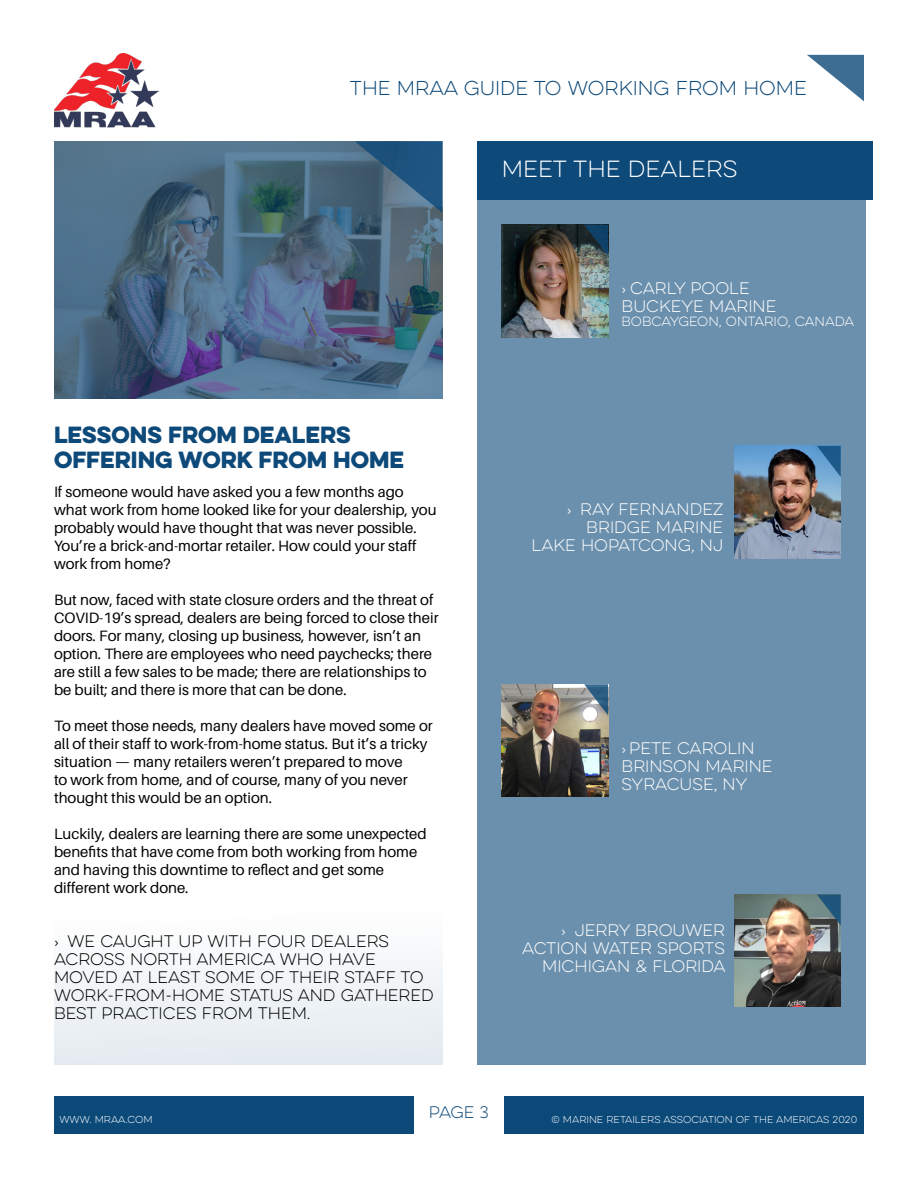
<style>
.page{position:relative;width:918px;height:1188px;background:#fff}
.page>*{position:absolute;margin:0;border:0;box-sizing:border-box;transform-origin:0 0}
.t1{font:21px/25.2px "Eveleth Clean";color:#0d4979}
.t2{font:100 21px "Eveleth Clean";color:#fff}
.t3{font:100 18px "Eveleth Clean";color:#0d4979}
.t4{font:15px/18px "Aileron";color:#000}
.t5{font:100 15px/18px "Eveleth Clean";color:#fff}
.t6{font:100 15px/18px "Eveleth Clean";color:#000}
.t7{font:100 15px "Eveleth Clean";color:#0d4979}
.t8{font:100 12px "Eveleth Clean";color:#fff}
.t9{font:100 9px "Eveleth Clean";color:#fff}
.s1{font-family:"Aileron";font-weight:400}
</style>
<div class="page">
<div style="left:54px;top:1096px;width:810px;height:38px;background:#0b4979"></div>
<div style="left:414px;top:1088px;width:90px;height:54px;background:#fff"></div>
<svg style="left:807px;top:55px;width:57px;height:46px"></svg>
<img style="left:54px;top:53px;width:105px;height:75px">
<div style="left:54px;top:903px;width:388px;height:162px;background:linear-gradient(to right,#f2f5f8,#f1f4f7)"></div>
<div style="left:477px;top:141px;width:389px;height:924px;background:#6b90ad"></div>
<img style="left:502px;top:225px;width:106px;height:112px">
<svg style="left:584px;top:225px;width:24px;height:31px"></svg>
<img style="left:735px;top:446px;width:106px;height:112px">
<svg style="left:817px;top:446px;width:24px;height:31px"></svg>
<img style="left:502px;top:684px;width:106px;height:113px">
<svg style="left:584px;top:684px;width:24px;height:31px"></svg>
<img style="left:735px;top:894px;width:106px;height:113px">
<svg style="left:817px;top:894px;width:24px;height:32px"></svg>
<div style="left:477px;top:141px;width:396px;height:59px;background:#0d4979"></div>
<svg style="left:54px;top:141px;width:389px;height:258px;background:#4b6882"></svg>
<p class="t3" style="left:350px;top:75px;width:458px">THE MRAA GUIDE TO WORKING FROM HOME</p>
<h1 class="t2" style="left:502px;top:155px;width:237px">MEET THE DEALERS</h1>
<h1 class="t1" style="left:54px;top:422px;width:352px">LESSONS FROM DEALERS<br>OFFERING WORK FROM HOME</h1>
<p class="t4" style="left:54px;top:483px;width:384px">If someone would have asked you a few months ago what work from home looked like for your dealership, you probably would have thought that was never possible.<br>You’re a brick-and-mortar retailer. How could your staff work from home?</p>
<p class="t4" style="left:54px;top:591px;width:386px">But now, faced with state closure orders and the threat of COVID-19’s spread, dealers are being forced to close their doors. For many, closing up business, however, isn’t an option. There are employees who need paychecks; there are still a few sales to be made; there are relationships to be built; and there is more that can be done.</p>
<p class="t4" style="left:54px;top:717px;width:380px">To meet those needs, many dealers have moved some or all of their staff to work-from-home status. But it’s a tricky situation — many retailers weren’t prepared to move<br>to work from home, and of course, many of you never thought this would be an option.</p>
<p class="t4" style="left:54px;top:825px;width:374px">Luckily, dealers are learning there are some unexpected benefits that have come from both working from home and having this downtime to reflect and get some different work done.</p>
<p class="t6" style="left:54px;top:932px;width:381px"><span class="s1">›</span> WE CAUGHT UP WITH FOUR DEALERS<br>ACROSS NORTH AMERICA WHO HAVE<br>MOVED AT LEAST SOME OF THEIR STAFF TO<br>WORK-FROM-HOME STATUS AND GATHERED<br>BEST PRACTICES FROM THEM.</p>
<p class="t5" style="left:622px;top:279px;width:156px"><span class="s1">›</span> CARLY POOLE<br>BUCKEYE MARINE</p>
<p class="t8" style="left:622px;top:313px;width:234px">BOBCAYGEON, ONTARIO, CANADA</p>
<p class="t5" style="left:532px;top:501px;width:193px;text-align:right"><span class="s1">›</span> RAY FERNANDEZ<br>BRIDGE MARINE<br>LAKE HOPATCONG, NJ</p>
<p class="t5" style="left:622px;top:739px;width:153px"><span class="s1">›</span>PETE CAROLIN<br>BRINSON MARINE<br>SYRACUSE, NY</p>
<p class="t5" style="left:522px;top:921px;width:205px;text-align:right"><span class="s1">›</span> JERRY BROUWER<br>ACTION WATER SPORTS<br>MICHIGAN &amp; FLORIDA</p>
<p class="t7" style="left:429px;top:1102px;width:62px">PAGE 3</p>
<p class="t9" style="left:59px;top:1114px;width:95px">WWW. MRAA.COM</p>
<p class="t9" style="left:551px;top:1114px;width:307px">© MARINE RETAILERS ASSOCIATION OF THE AMERICAS 2020</p>
</div>
